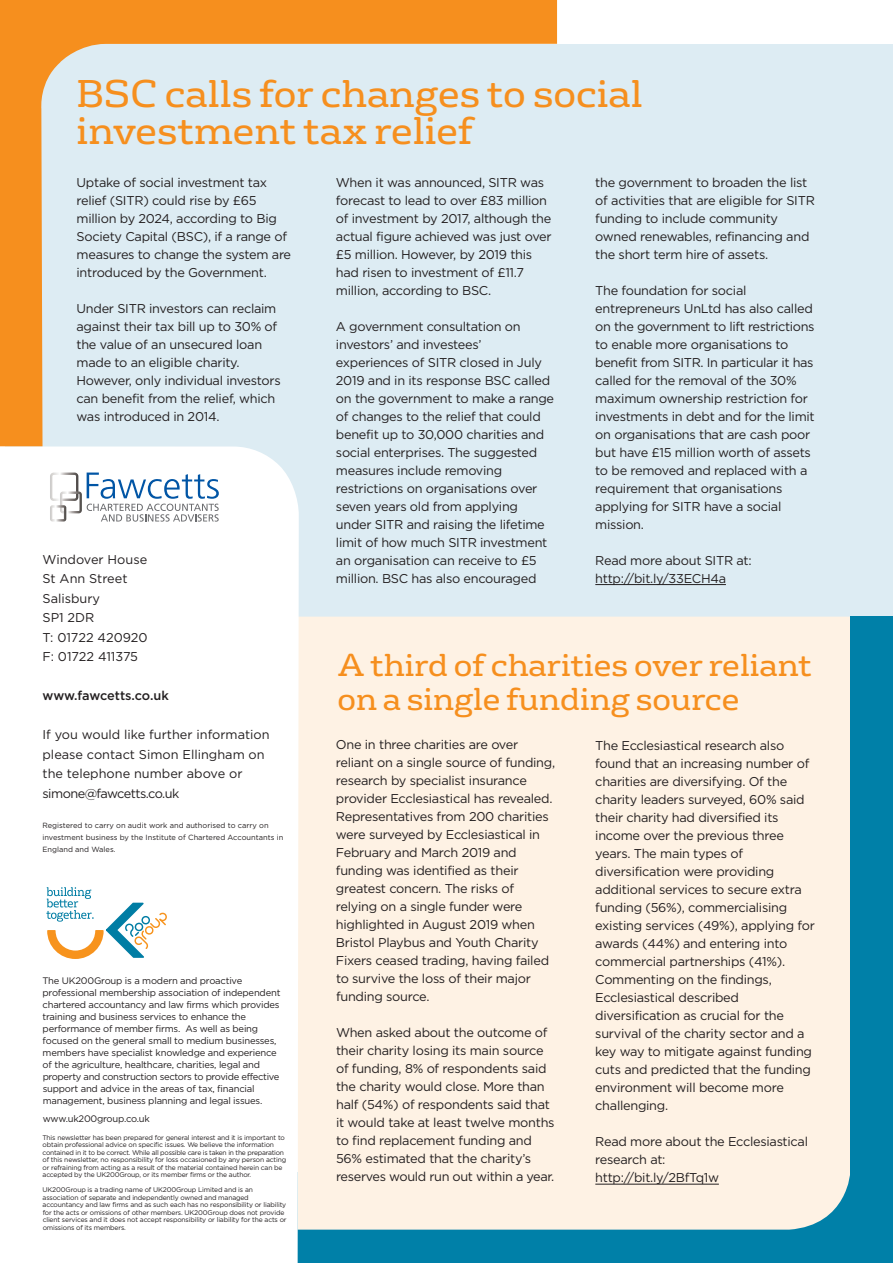
<style>
.page{position:relative;width:893px;height:1263px;background:#fff}
.page>*{position:absolute;margin:0;border:0;box-sizing:border-box;transform-origin:0 0}
.t1{font:37.5px/37.8px "FS Rufus";color:#f68f1e}
.t2{font:30.75px/34.8px "FS Rufus";color:#f68f1e}
.t3{font:12.75px/18px "Gotham";letter-spacing:-.02em;color:#231f20}
.t4{font:12.75px/19.5px "Gotham";color:#231f20}
.t5{font:500 12.75px "Gotham";letter-spacing:-.01em;color:#231f20}
.t6{font:9.45px/12px "Gotham";letter-spacing:-.02em;color:#231f20}
.t7{font:7.5px/12px "Gotham";color:#231f20}
.t8{font:6.75px/7.5px "Gotham";letter-spacing:-.02em;color:#231f20}
</style>
<div class="page">
<div style="left:6px;top:44px;width:887px;height:573px;background:#ddecf3"></div>
<hr style="left:595px;top:584px;width:131px;height:1px;background:#231f20">
<div style="left:298px;top:1172px;width:595px;height:91px;background:#0080a8"></div>
<div style="left:338px;top:617px;width:512px;height:612px;background:#fef2e4"></div>
<hr style="left:595px;top:1184px;width:124px;height:1px;background:#231f20">
<div style="left:850px;top:617px;width:43px;height:646px;background:#0080a8"></div>
<svg style="left:0;top:446px;width:338px;height:817px"></svg>
<div style="left:35px;top:873px;width:144px;height:94px;background:#fff"></div>
<svg style="left:46px;top:887px;width:121px;height:72px"></svg>
<svg style="left:0;top:0;width:557px;height:446px"></svg>
<svg style="left:50px;top:472px;width:169px;height:50px;background:#d4dde5"></svg>
<h1 class="t1" style="left:77px;top:78px;width:568px">BSC calls for changes to social investment tax relief</h1>
<p class="t3" style="left:336px;top:174px;width:217px">When it was announced, SITR was forecast to lead to over £83 million of investment by 2017, although the actual figure achieved was just over £5 million. However, by 2019 this had risen to investment of £11.7 million, according to BSC.</p>
<p class="t3" style="left:336px;top:318px;width:220px">A government consultation on investors’ and investees’ experiences of SITR closed in July<br>2019 and in its response BSC called on the government to make a range of changes to the relief that could benefit up to 30,000 charities and social enterprises. The suggested measures include removing restrictions on organisations over seven years old from applying under SITR and raising the lifetime limit of how much SITR investment an organisation can receive to £5 million. BSC has also encouraged</p>
<p class="t3" style="left:77px;top:174px;width:216px">Uptake of social investment tax relief (SITR) could rise by £65 million by 2024, according to Big<br>Society Capital (BSC), if a range of measures to change the system are introduced by the Government.</p>
<p class="t3" style="left:77px;top:300px;width:206px">Under SITR investors can reclaim against their tax bill up to 30% of the value of an unsecured loan made to an eligible charity.<br>However, only individual investors can benefit from the relief, which was introduced in 2014.</p>
<p class="t3" style="left:595px;top:174px;width:221px">the government to broaden the list of activities that are eligible for SITR funding to include community owned renewables, refinancing and the short term hire of assets.</p>
<p class="t3" style="left:595px;top:282px;width:221px">The foundation for social entrepreneurs UnLtd has also called on the government to lift restrictions to enable more organisations to benefit from SITR. In particular it has called for the removal of the 30% maximum ownership restriction for investments in debt and for the limit on organisations that are cash poor but have £15 million worth of assets to be removed and replaced with a requirement that organisations applying for SITR have a social mission.</p>
<p class="t3" style="left:595px;top:552px;width:158px">Read more about SITR at: http://bit.ly/33ECH4a</p>
<p class="t4" style="left:43px;top:550px;width:107px">Windover House<br>St Ann Street<br>Salisbury<br>SP1 2DR<br>T: 01722 420920<br>F: 01722 411375</p>
<p class="t5" style="left:43px;top:691px;width:128px">www.fawcetts.co.uk</p>
<p class="t4" style="left:43px;top:726px;width:229px">If you would like further information please contact Simon Ellingham on the telephone number above or simone@fawcetts.co.uk</p>
<p class="t7" style="left:43px;top:819px;width:242px">Registered to carry on audit work and authorised to carry on investment business by the Institute of Chartered Accountants in<br>England and Wales.</p>
<h2 class="t2" style="left:337px;top:651px;width:476px">A third of charities over reliant on a single funding source</h2>
<p class="t3" style="left:336px;top:736px;width:221px">One in three charities are over reliant on a single source of funding, research by specialist insurance provider Ecclesiastical has revealed.<br>Representatives from 200 charities were surveyed by Ecclesiastical in<br>February and March 2019 and funding was identified as their greatest concern. The risks of relying on a single funder were highlighted in August 2019 when<br>Bristol Playbus and Youth Charity<br>Fixers ceased trading, having failed to survive the loss of their major funding source.</p>
<p class="t3" style="left:336px;top:1024px;width:220px">When asked about the outcome of their charity losing its main source of funding, 8% of respondents said the charity would close. More than half (54%) of respondents said that it would take at least twelve months to find replacement funding and 56% estimated that the charity’s reserves would run out within a year.</p>
<p class="t3" style="left:595px;top:738px;width:221px">The Ecclesiastical research also found that an increasing number of charities are diversifying. Of the charity leaders surveyed, 60% said their charity had diversified its income over the previous three years. The main types of diversification were providing additional services to secure extra funding (56%), commercialising existing services (49%), applying for awards (44%) and entering into commercial partnerships (41%).<br>Commenting on the findings,<br>Ecclesiastical described diversification as crucial for the survival of the charity sector and a key way to mitigate against funding cuts and predicted that the funding environment will become more challenging.</p>
<p class="t3" style="left:595px;top:1134px;width:214px">Read more about the Ecclesiastical research at:<br>http://bit.ly/2BfTq1w</p>
<p class="t6" style="left:43px;top:976px;width:240px">The UK200Group is a modern and proactive professional membership association of independent chartered accountancy and law firms which provides training and business services to enhance the performance of member firms. As well as being focused on the general small to medium businesses, members have specialist knowledge and experience of the agriculture, healthcare, charities, legal and property and construction sectors to provide effective support and advice in the areas of tax, financial management, business planning and legal issues.</p>
<p class="t6" style="left:43px;top:1113px;width:109px">www.uk200group.co.uk</p>
<p class="t8" style="left:43px;top:1134px;width:245px">This newsletter has been prepared for general interest and it is important to obtain professional advice on specific issues. We believe the information contained in it to be correct. While all possible care is taken in the preparation of this newsletter, no responsibility for loss occasioned by any person acting or refraining from acting as a result of the material contained herein can be accepted by the UK200Group, or its member firms or the author.</p>
<p class="t8" style="left:43px;top:1186px;width:246px">UK200Group is a trading name of UK200Group Limited and is an association of separate and independently owned and managed accountancy and law firms and as such each has no responsibility or liability for the acts or omissions of other members. UK200Group does not provide client services and it does not accept responsibility or liability for the acts or omissions of its members.</p>
</div>
